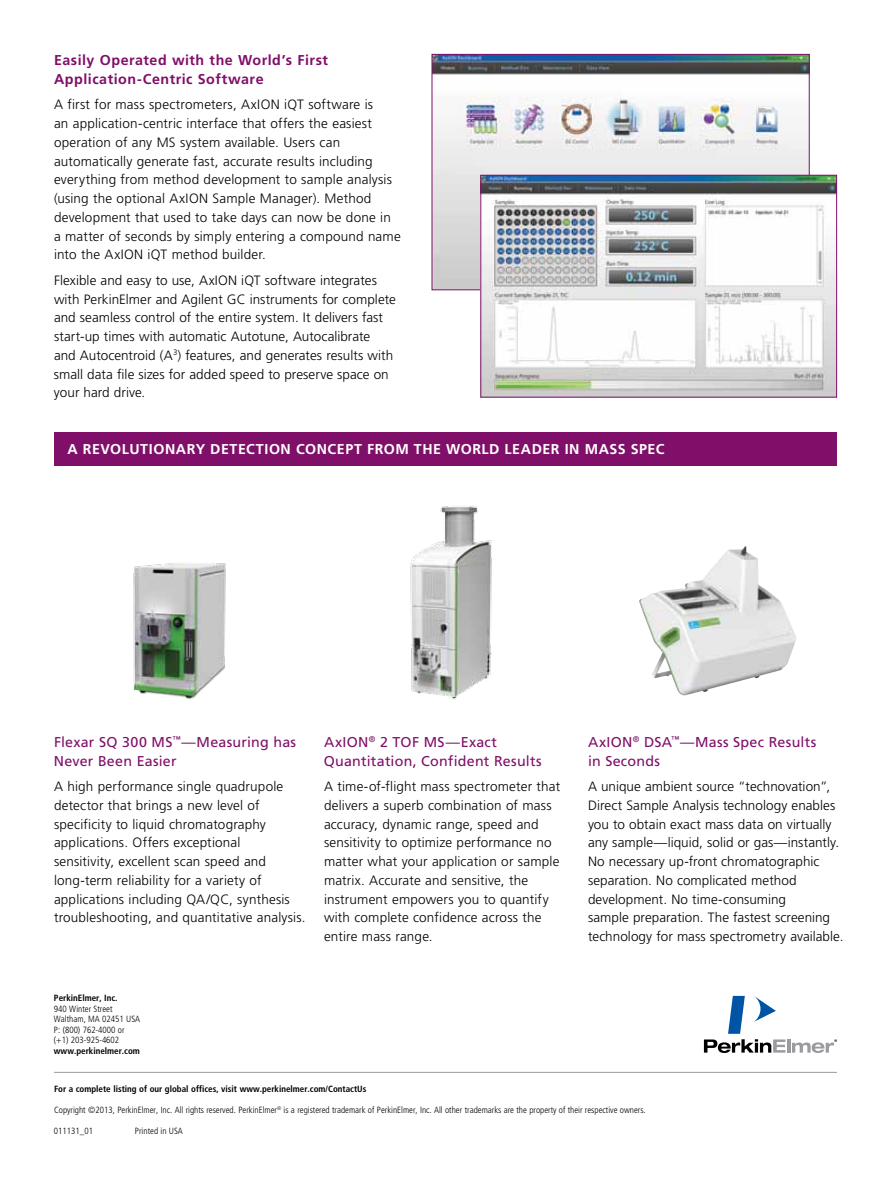
<style>
.page{position:relative;width:891px;height:1188px;background:#fff}
.page>*{position:absolute;margin:0;border:0;box-sizing:border-box;transform-origin:0 0}
.t1{font:14.25px/18.8px "Frutiger";letter-spacing:.015em;color:#800f69}
.t2{font:700 14.25px/18.8px "Frutiger";letter-spacing:.04em;color:#800f69}
.t3{font:700 14.25px "Frutiger";letter-spacing:.04em;color:#fff}
.t4{font:300 13.5px/18.8px "Frutiger";letter-spacing:.01em;color:#000}
.t5{font:300 condensed 9px/10.5px "Frutiger LT Std";color:#000}
.t6{font:700 condensed 9px "Frutiger LT Std";color:#000}
</style>
<div class="page">
<div style="left:54px;top:432px;width:783px;height:34px;background:#800f69"></div>
<img style="left:434px;top:56px;width:374px;height:232px">
<img style="left:482px;top:177px;width:353px;height:219px">
<div style="left:480px;top:175px;width:357px;height:223px;border:1px solid #800f69"></div>
<hr style="left:787px;top:1039px;width:3px;height:14px;background:#999b9e">
<svg style="left:704px;top:996px;width:81px;height:57px"></svg>
<svg style="left:792px;top:1039px;width:45px;height:14px"></svg>
<hr style="left:54px;top:1072px;width:783px;height:1px;background:#999b9e">
<img style="left:133px;top:563px;width:93px;height:136px">
<img style="left:410px;top:506px;width:82px;height:194px">
<img style="left:686px;top:546px;width:59px;height:38px">
<p class="t2" style="left:54px;top:51px;width:276px">Easily Operated with the World’s First<br>Application-Centric Software</p>
<p class="t4" style="left:54px;top:95px;width:348px">A first for mass spectrometers, AxION iQT software is<br>an application-centric interface that offers the easiest operation of any MS system available. Users can automatically generate fast, accurate results including everything from method development to sample analysis (using the optional AxION Sample Manager). Method development that used to take days can now be done in a matter of seconds by simply entering a compound name into the AxION iQT method builder.</p>
<p class="t4" style="left:54px;top:271px;width:343px">Flexible and easy to use, AxION iQT software integrates with PerkinElmer and Agilent GC instruments for complete and seamless control of the entire system. It delivers fast start-up times with automatic Autotune, Autocalibrate<br>and Autocentroid (A<sup>3</sup>) features, and generates results with small data file sizes for added speed to preserve space on your hard drive.</p>
<p class="t3" style="left:68px;top:441px;width:599px">A REVOLUTIONARY DETECTION CONCEPT FROM TH E WORLD LEADER IN MASS SPEC</p>
<p class="t1" style="left:54px;top:732px;width:244px">Flexar SQ 300 MS<sup>™</sup>—Measuring has<br>Never Been Easier</p>
<p class="t4" style="left:54px;top:777px;width:253px">A high performance single quadrupole detector that brings a new level of specificity to liquid chromatography applications. Offers exceptional<br>sensitivity, excellent scan speed and long-term reliability for a variety of applications including QA/QC, synthesis troubleshooting, and quantitative analysis.</p>
<p class="t1" style="left:324px;top:732px;width:219px">AxION<sup>®</sup> 2 TOF MS—Exact<br>Quantitation, Confident Results</p>
<p class="t4" style="left:324px;top:777px;width:238px">A time-of-flight mass spectrometer that delivers a superb combination of mass accuracy, dynamic range, speed and sensitivity to optimize performance no matter what your application or sample matrix. Accurate and sensitive, the instrument empowers you to quantify with complete confidence across the entire mass range.</p>
<p class="t6" style="left:54px;top:993px;width:65px">PerkinElmer, Inc.</p>
<p class="t5" style="left:54px;top:1004px;width:88px">940 Winter Street<br>Waltham, MA 02451 USA<br>P: (800) 762-4000 or (+1) 203-925-4602</p>
<p class="t6" style="left:54px;top:1045px;width:87px">www.perkinelmer.com</p>
<p class="t1" style="left:588px;top:732px;width:230px">AxION<sup>®</sup> DSA<sup>™</sup>—Mass Spec Results in Seconds</p>
<p class="t4" style="left:588px;top:777px;width:257px">A unique ambient source “technovation”, Direct Sample Analysis technology enables you to obtain exact mass data on virtually any sample—liquid, solid or gas—instantly.<br>No necessary up-front chromatographic separation. No complicated method development. No time-consuming<br>sample preparation. The fastest screening technology for mass spectrometry available.</p>
<p class="t6" style="left:54px;top:1083px;width:314px">For a complete listing of our global offices, visit www.perkinelmer.com/ContactUs</p>
<p class="t5" style="left:54px;top:1105px;width:593px">Copyright ©2013, PerkinElmer, Inc. All rights reserved. PerkinElmer<sup>®</sup> is a registered trademark of PerkinElmer, Inc. All other trademarks are the property of their respective owners.</p>
<p class="t5" style="left:54px;top:1126px;width:41px">011131_01</p>
<p class="t5" style="left:135px;top:1126px;width:49px">Printed in USA</p>
</div>
